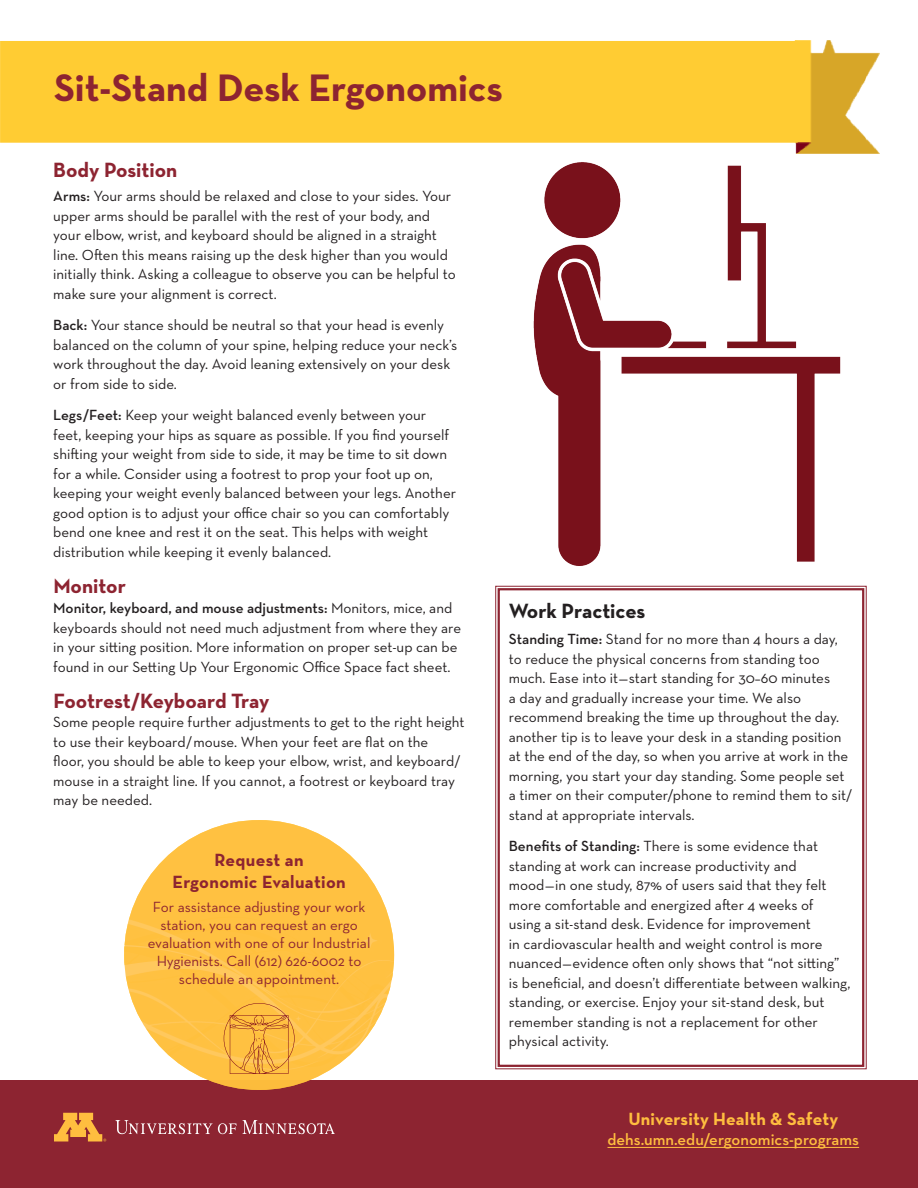
<style>
.page{position:relative;width:918px;height:1188px;background:#fff}
.page>*{position:absolute;margin:0;border:0;box-sizing:border-box;transform-origin:0 0}
.t1{font:700 39px "Neutraface Text";color:#8d2431}
.t2{font:700 21px "Neutraface Text";letter-spacing:-.005em;color:#8d2431}
.t3{font:700 21px "Neutraface Text";color:#231f20}
.t4{font:700 18px/21.6px "Neutraface Text";letter-spacing:.02em;color:#8d2431;text-align:center}
.t5{font:700 18px "Neutraface Text";letter-spacing:.01em;color:#ffbe3f}
.t6{font:600 16.5px "Neutraface Text";color:#ffbe3f}
.t7{font:15px/19.5px "Neutraface Text";color:#231f20}
.t8{font:15px/18px "Neutraface Text";color:#8d2431;text-align:center}
.t9{font:600 15px "Neutraface Text";color:#231f20}
.s1{font-weight:600}
.s2{font-weight:400}
</style>
<div class="page">
<img style="left:0;top:40px;width:879px;height:114px">
<div style="left:0;top:1080px;width:918px;height:108px;background:#8d2431"></div>
<svg style="left:115px;top:1120px;width:220px;height:14px"></svg>
<svg style="left:54px;top:1113px;width:52px;height:29px"></svg>
<hr style="left:608px;top:1147px;width:251px;height:1px;background:#ffbe3f">
<svg style="left:495px;top:586px;width:372px;height:484px"></svg>
<div style="left:498px;top:588px;width:366px;height:479px;border:2px solid #8d2431"></div>
<img style="left:533px;top:162px;width:308px;height:404px">
<div style="left:124px;top:820px;width:270px;height:270px;background:#ffbe3f;border-radius:50%"></div>
<svg style="left:224px;top:1003px;width:71px;height:71px"></svg>
<p class="t1" style="left:54px;top:63px;width:450px">Sit-Stand Desk Ergonomics</p>
<p class="t2" style="left:53px;top:157px;width:126px">Body Position</p>
<p class="t7" style="left:53px;top:186px;width:404px"><span class="s1">Arms:</span> Your arms should be relaxed and close to your sides. Your upper arms should be parallel with the rest of your body, and your elbow, wrist, and keyboard should be aligned in a straight line. Often this means raising up the desk higher than you would initially think. Asking a colleague to observe you can be helpful to make sure your alignment is correct.</p>
<p class="t7" style="left:53px;top:315px;width:406px"><span class="s1">Back:</span> Your stance should be neutral so that your head is evenly balanced on the column of your spine, helping reduce your neck’s work throughout the day. Avoid leaning extensively on your desk or from side to side.</p>
<p class="t7" style="left:53px;top:405px;width:404px"><span class="s1">Legs/Feet:</span> Keep your weight balanced evenly between your feet, keeping your hips as square as possible. If you find yourself shifting your weight from side to side, it may be time to sit down for a while. Consider using a footrest to prop your foot up on, keeping your weight evenly balanced between your legs. Another good option is to adjust your office chair so you can comfortably bend one knee and rest it on the seat. This helps with weight distribution while keeping it evenly balanced.</p>
<p class="t2" style="left:53px;top:572px;width:74px">Monitor</p>
<p class="t9" style="left:53px;top:599px;width:401px">Monitor, keyboard, and mouse adjustments: <span class="s2">Monitors, mice, and</span></p>
<p class="t3" style="left:509px;top:598px;width:138px">Work Practices</p>
<p class="t7" style="left:53px;top:618px;width:409px">keyboards should not need much adjustment from where they are in your sitting position. More information on proper set-up can be found in our Setting Up Your Ergonomic Office Space fact sheet.</p>
<p class="t7" style="left:509px;top:629px;width:345px"><span class="s1">Standing Time:</span> Stand for no more than 4 hours a day, to reduce the physical concerns from standing too much. Ease into it—start standing for 30–60 minutes<br>a day and gradually increase your time. We also recommend breaking the time up throughout the day. another tip is to leave your desk in a standing position at the end of the day, so when you arrive at work in the morning, you start your day standing. Some people set a timer on their computer/phone to remind them to sit/ stand at appropriate intervals.</p>
<p class="t7" style="left:509px;top:836px;width:343px"><span class="s1">Benefits of Standing:</span> There is some evidence that standing at work can increase productivity and mood—in one study, 87% of users said that they felt more comfortable and energized after 4 weeks of<br>using a sit-stand desk. Evidence for improvement<br>in cardiovascular health and weight control is more nuanced—evidence often only shows that “not sitting” is beneficial, and doesn’t differentiate between walking, standing, or exercise. Enjoy your sit-stand desk, but remember standing is not a replacement for other physical activity.</p>
<p class="t2" style="left:53px;top:687px;width:218px">Footrest/Keyboard Tray</p>
<p class="t7" style="left:53px;top:712px;width:413px">Some people require further adjustments to get to the right height to use their keyboard/mouse. When your feet are flat on the<br>floor, you should be able to keep your elbow, wrist, and keyboard/ mouse in a straight line. If you cannot, a footrest or keyboard tray may be needed.</p>
<p class="t4" style="left:173px;top:849px;width:175px">Request an<br>Ergonomic Evaluation</p>
<p class="t8" style="left:148px;top:898px;width:224px">For assistance adjusting your work station, you can request an ergo evaluation with one of our Industrial Hygienists. Call (612) 626-6002 to schedule an appointment.</p>
<p class="t5" style="left:628px;top:1108px;width:211px">University Health &amp; Safety</p>
<p class="t6" style="left:608px;top:1129px;width:253px">dehs.umn.edu/ergonomics-programs</p>
</div>
